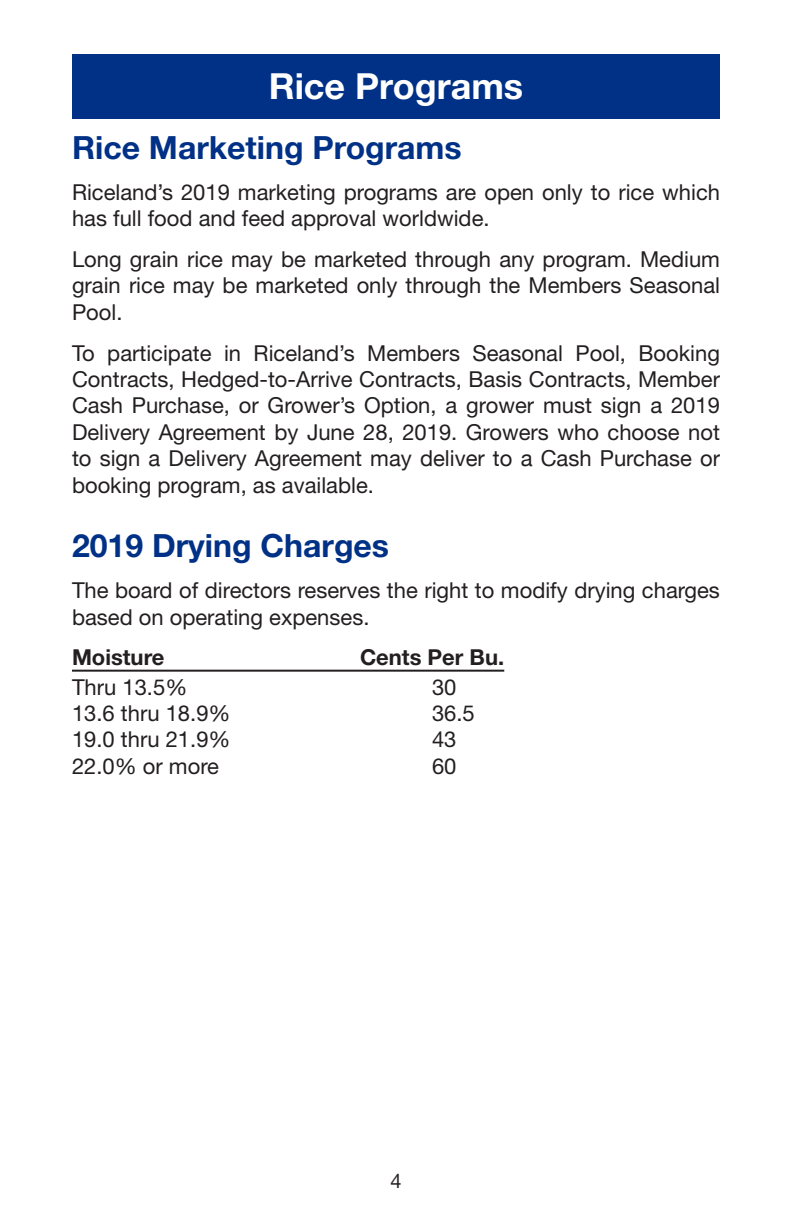
<style>
.page{position:relative;width:792px;height:1224px;background:#fff}
.page>*{position:absolute;margin:0;border:0;box-sizing:border-box;transform-origin:0 0}
.Header_-_18_pt_-_whi{font:700 36px "Helvetica Neue";color:#fff}
.Header_-_16_pt_-_blu{font:700 32px "Helvetica Neue";color:#003186}
.Body_Text{font:22px/26.4px "Helvetica Neue";color:#231f20}
.Body_Text-2{font:700 22px "Helvetica Neue";color:#231f20}
.t1{font:20px "Helvetica Neue";color:#231f20}
.s1{font-style:inherit}
</style>
<div class="page">
<div style="left:72px;top:54px;width:648px;height:65px;background:#003186"></div>
<hr style="left:72px;top:670px;width:432px;height:2px;background:#231f20">
<p class="Header_-_18_pt_-_whi" style="left:269px;top:64px;width:256px">Rice Programs</p>
<p class="Header_-_16_pt_-_blu" style="left:72px;top:128px;width:391px">Rice Marketing Programs</p>
<p class="Body_Text" style="left:72px;top:178px;width:650px">Riceland’s 2019 marketing programs are open only to rice which has full food and feed approval worldwide.</p>
<p class="Body_Text" style="left:72px;top:246px;width:650px;text-align:justify">Long grain rice may be marketed through any program. Medium grain rice may be marketed only through the Members Seasonal Pool.</p>
<p class="Body_Text" style="left:72px;top:339px;width:650px;text-align:justify">To participate in Riceland’s Members Seasonal Pool, Booking Contracts, Hedged-to-Arrive Contracts, Basis Contracts, Member Cash Purchase, or Grower’s Option, a grower must sign a 2019<br>Delivery Agreement by June 28, 2019. Growers who choose not <span class="s1">to sign a</span> Delivery Agreement <span class="s1">may deliver to a Cash Purchase or </span>booking program, as available.</p>
<p class="Header_-_16_pt_-_blu" style="left:72px;top:526px;width:319px">2019 Drying Charges</p>
<p class="Body_Text" style="left:72px;top:577px;width:649px">The board of directors reserves the right to modify drying charges based on operating expenses.</p>
<p class="Body_Text-2" style="left:72px;top:644px;width:94px">Moisture</p>
<p class="Body_Text-2" style="left:360px;top:644px;width:146px">Cents Per Bu.</p>
<p class="Body_Text" style="left:72px;top:673px;width:117px">Thru 13.5%</p>
<p class="Body_Text" style="left:432px;top:673px;width:26px">30</p>
<p class="Body_Text" style="left:72px;top:700px;width:160px">13.6 thru 18.9%</p>
<p class="Body_Text" style="left:432px;top:700px;width:44px">36.5</p>
<p class="Body_Text" style="left:72px;top:726px;width:160px">19.0 thru 21.9%</p>
<p class="Body_Text" style="left:432px;top:726px;width:26px">43</p>
<p class="Body_Text" style="left:72px;top:752px;width:149px">22.0% or more</p>
<p class="Body_Text" style="left:432px;top:752px;width:26px">60</p>
<p class="t1" style="left:390px;top:1169px;width:13px">4</p>
</div>
